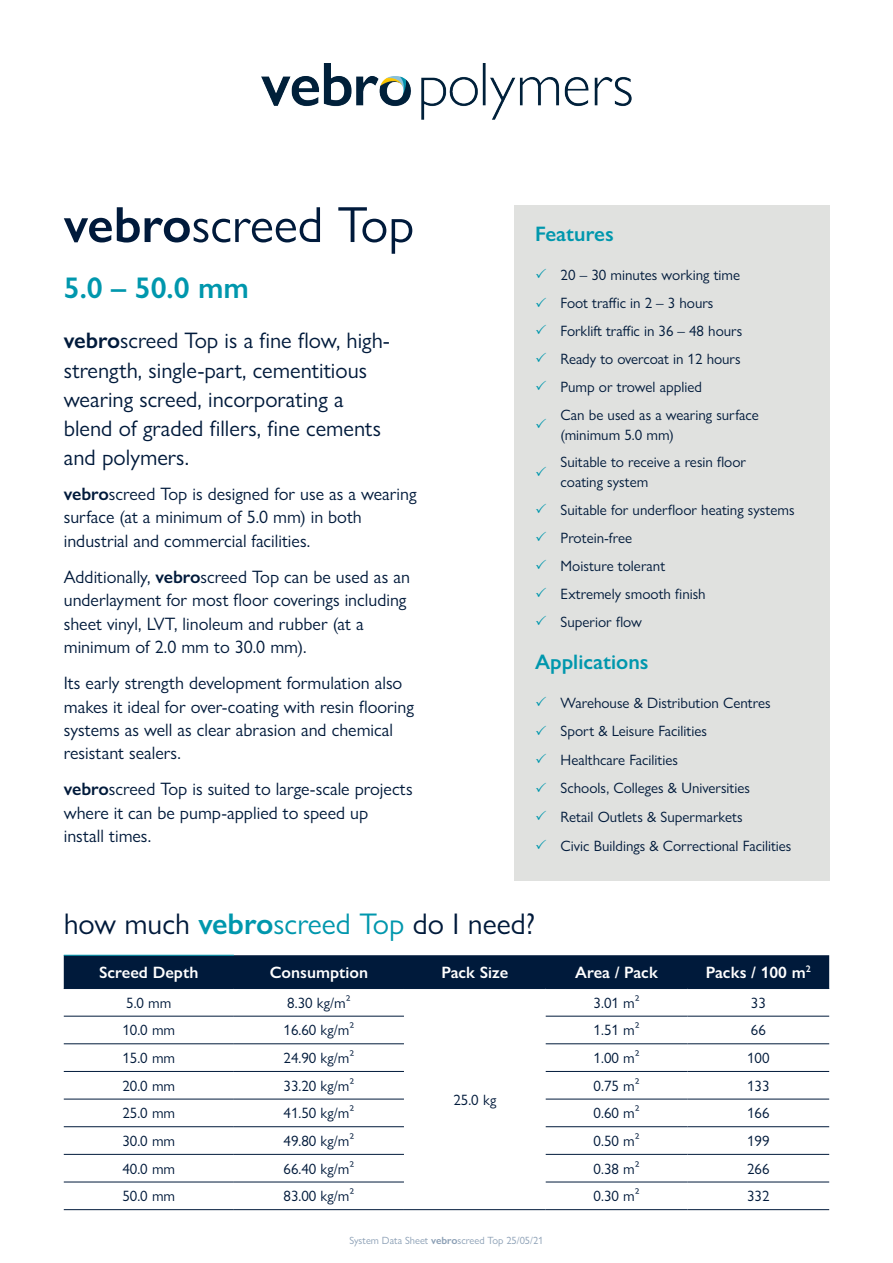
<style>
.page{position:relative;width:893px;height:1263px;background:#fff}
.page>*{position:absolute;margin:0;border:0;box-sizing:border-box;transform-origin:0 0}
.t1{font:51px "Gill Sans Nova";color:#001a3b}
.t2{font:30px "Gill Sans Nova";color:#001a3b}
.t3{font:600 30px "Gill Sans Nova";color:#0097ad}
.t4{font:22.5px/29.2px "Gill Sans Nova";color:#001a3b}
.t5{font:600 21px "Gill Sans Nova";color:#0097ad}
.t6{font:18px/23.4px "Gill Sans Nova";color:#001a3b}
.t7{font:600 16.5px "Gill Sans Nova";color:#fff}
.t8{font:15px/27.9px "Gill Sans Nova";color:#001a3b}
.t9{font:10.5px "Gill Sans Nova";color:#8b9fb5}
.s1{font-weight:600}
.s2{font-weight:600;color:#0097ad}
.s3{color:#0097ad}
</style>
<div class="page">
<img style="left:262px;top:64px;width:369px;height:56px">
<div style="left:514px;top:205px;width:315px;height:676px;background:#e0e1df"></div>
<div style="left:64px;top:955px;width:765px;height:33px;background:#001a3b"></div>
<hr style="left:64px;top:988px;width:170px;height:1px;background:#001a3b">
<hr style="left:234px;top:988px;width:170px;height:1px;background:#001a3b">
<hr style="left:404px;top:988px;width:142px;height:1px;background:#001a3b">
<hr style="left:546px;top:988px;width:141px;height:1px;background:#001a3b">
<hr style="left:687px;top:988px;width:142px;height:1px;background:#001a3b">
<hr style="left:64px;top:1016px;width:170px;height:1px;background:#001a3b">
<hr style="left:234px;top:1016px;width:170px;height:1px;background:#001a3b">
<hr style="left:546px;top:1016px;width:141px;height:1px;background:#001a3b">
<hr style="left:687px;top:1016px;width:142px;height:1px;background:#001a3b">
<hr style="left:64px;top:1043px;width:170px;height:1px;background:#001a3b">
<hr style="left:234px;top:1043px;width:170px;height:1px;background:#001a3b">
<hr style="left:546px;top:1043px;width:141px;height:1px;background:#001a3b">
<hr style="left:687px;top:1043px;width:142px;height:1px;background:#001a3b">
<hr style="left:64px;top:1071px;width:170px;height:1px;background:#001a3b">
<hr style="left:234px;top:1071px;width:170px;height:1px;background:#001a3b">
<hr style="left:546px;top:1071px;width:141px;height:1px;background:#001a3b">
<hr style="left:687px;top:1071px;width:142px;height:1px;background:#001a3b">
<hr style="left:64px;top:1099px;width:170px;height:1px;background:#001a3b">
<hr style="left:234px;top:1099px;width:170px;height:1px;background:#001a3b">
<hr style="left:546px;top:1099px;width:141px;height:1px;background:#001a3b">
<hr style="left:687px;top:1099px;width:142px;height:1px;background:#001a3b">
<hr style="left:64px;top:1126px;width:170px;height:1px;background:#001a3b">
<hr style="left:234px;top:1126px;width:170px;height:1px;background:#001a3b">
<hr style="left:546px;top:1126px;width:141px;height:1px;background:#001a3b">
<hr style="left:687px;top:1126px;width:142px;height:1px;background:#001a3b">
<hr style="left:64px;top:1154px;width:170px;height:1px;background:#001a3b">
<hr style="left:234px;top:1154px;width:170px;height:1px;background:#001a3b">
<hr style="left:546px;top:1154px;width:141px;height:1px;background:#001a3b">
<hr style="left:687px;top:1154px;width:142px;height:1px;background:#001a3b">
<hr style="left:64px;top:1182px;width:170px;height:1px;background:#001a3b">
<hr style="left:234px;top:1182px;width:170px;height:1px;background:#001a3b">
<hr style="left:546px;top:1182px;width:141px;height:1px;background:#001a3b">
<hr style="left:687px;top:1182px;width:142px;height:1px;background:#001a3b">
<hr style="left:64px;top:1209px;width:170px;height:1px;background:#001a3b">
<hr style="left:234px;top:1209px;width:170px;height:1px;background:#001a3b">
<hr style="left:404px;top:1209px;width:142px;height:1px;background:#001a3b">
<hr style="left:546px;top:1209px;width:141px;height:1px;background:#001a3b">
<hr style="left:687px;top:1209px;width:142px;height:1px;background:#001a3b">
<hr style="left:64px;top:955px;width:170px;height:1px;background:#0097ad">
<h1 class="t1" style="left:64px;top:194px;width:352px"><span class="s1">vebro</span>screed Top</h1>
<h2 class="t3" style="left:64px;top:269px;width:187px">5.0 – 50.0 mm</h2>
<h3 class="t4" style="left:64px;top:326px;width:328px"><span class="s1">vebro</span>screed Top is a fine flow, high&shy;strength, single-part, cementitious wearing screed, incorporating a blend of graded fillers, fine cements and polymers.</h3>
<p class="t6" style="left:64px;top:482px;width:354px"><span class="s1">vebro</span>screed Top is designed for use as a wearing surface (at a minimum of 5.0 mm) in both industrial and commercial facilities.</p>
<p class="t6" style="left:64px;top:565px;width:348px">Additionally, <span class="s1">vebro</span>screed Top can be used as an underlayment for most floor coverings including sheet vinyl, LVT, linoleum and rubber (at a minimum of 2.0 mm to 30.0 mm).</p>
<p class="t6" style="left:64px;top:671px;width:352px">Its early strength development formulation also makes it ideal for over-coating with resin flooring systems as well as clear abrasion and chemical resistant sealers.</p>
<p class="t6" style="left:64px;top:777px;width:350px"><span class="s1">vebro</span>screed Top is suited to large-scale projects where it can be pump-applied to speed up install times.</p>
<h3 class="t5" style="left:535px;top:221px;width:80px">Features</h3>
<p class="t8" style="left:561px;top:261px;width:200px">20 – 30 minutes working time<br>Foot traffic in 2 – 3 hours<br>Forklift traffic in 36 – 48 hours<br>Ready to overcoat in 12 hours<br>Pump or trowel applied<br>Can be used as a wearing surface</p>
<p class="t8" style="left:561px;top:420px;width:187px">(minimum 5.0 mm)<br>Suitable to receive a resin floor</p>
<p class="t8" style="left:561px;top:468px;width:235px">coating system<br>Suitable for underfloor heating systems<br>Protein-free<br>Moisture tolerant<br>Extremely smooth finish<br>Superior flow</p>
<h3 class="t5" style="left:535px;top:649px;width:115px">Applications</h3>
<p class="t8" style="left:561px;top:688px;width:232px;line-height:28.5px">Warehouse &amp; Distribution Centres<br>Sport &amp; Leisure Facilities<br>Healthcare Facilities<br>Schools, Colleges &amp; Universities<br>Retail Outlets &amp; Supermarkets<br>Civic Buildings &amp; Correctional Facilities</p>
<h2 class="t2" style="left:64px;top:905px;width:473px">how much <span class="s2">vebro</span><span class="s3">screed Top</span> do I need?</h2>
<p class="t7" style="left:99px;top:962px;width:101px">Screed Depth</p>
<p class="t7" style="left:270px;top:962px;width:100px">Consumption</p>
<p class="t7" style="left:441px;top:962px;width:68px">Pack Size</p>
<p class="t7" style="left:575px;top:962px;width:84px">Area / Pack</p>
<p class="t7" style="left:706px;top:962px;width:106px">Packs / 100 m<sup>2</sup></p>
<p class="t8" style="left:126px;top:988px;width:47px">5.0 mm</p>
<p class="t8" style="left:287px;top:988px;width:65px">8.30 kg/m²</p>
<p class="t8" style="left:594px;top:988px;width:47px">3.01 m²</p>
<p class="t8" style="left:751px;top:988px;width:16px">33</p>
<p class="t8" style="left:122px;top:1016px;width:54px">10.0 mm</p>
<p class="t8" style="left:284px;top:1016px;width:72px">16.60 kg/m²</p>
<p class="t8" style="left:594px;top:1016px;width:47px">1.51 m²</p>
<p class="t8" style="left:751px;top:1016px;width:16px">66</p>
<p class="t8" style="left:122px;top:1044px;width:54px">15.0 mm</p>
<p class="t8" style="left:284px;top:1044px;width:72px">24.90 kg/m²</p>
<p class="t8" style="left:594px;top:1044px;width:47px">1.00 m²</p>
<p class="t8" style="left:747px;top:1044px;width:24px">100</p>
<p class="t8" style="left:122px;top:1071px;width:54px">20.0 mm</p>
<p class="t8" style="left:284px;top:1071px;width:72px">33.20 kg/m²</p>
<p class="t8" style="left:594px;top:1071px;width:47px">0.75 m²</p>
<p class="t8" style="left:747px;top:1071px;width:24px">133</p>
<p class="t8" style="left:122px;top:1099px;width:54px">25.0 mm</p>
<p class="t8" style="left:284px;top:1099px;width:72px">41.50 kg/m²</p>
<p class="t8" style="left:594px;top:1099px;width:47px">0.60 m²</p>
<p class="t8" style="left:747px;top:1099px;width:24px">166</p>
<p class="t8" style="left:122px;top:1127px;width:54px">30.0 mm</p>
<p class="t8" style="left:284px;top:1127px;width:72px">49.80 kg/m²</p>
<p class="t8" style="left:594px;top:1127px;width:47px">0.50 m²</p>
<p class="t8" style="left:747px;top:1127px;width:24px">199</p>
<p class="t8" style="left:122px;top:1154px;width:54px">40.0 mm</p>
<p class="t8" style="left:284px;top:1154px;width:72px">66.40 kg/m²</p>
<p class="t8" style="left:594px;top:1154px;width:47px">0.38 m²</p>
<p class="t8" style="left:747px;top:1154px;width:24px">266</p>
<p class="t8" style="left:122px;top:1182px;width:54px">50.0 mm</p>
<p class="t8" style="left:284px;top:1182px;width:72px">83.00 kg/m²</p>
<p class="t8" style="left:594px;top:1182px;width:47px">0.30 m²</p>
<p class="t8" style="left:747px;top:1182px;width:24px">332</p>
<p class="t8" style="left:453px;top:1085px;width:44px">25.0 kg</p>
<p class="t9" style="left:349px;top:1234px;width:196px">System Data Sheet <span class="s1">vebro</span>screed Top 25/05/21</p>
</div>
